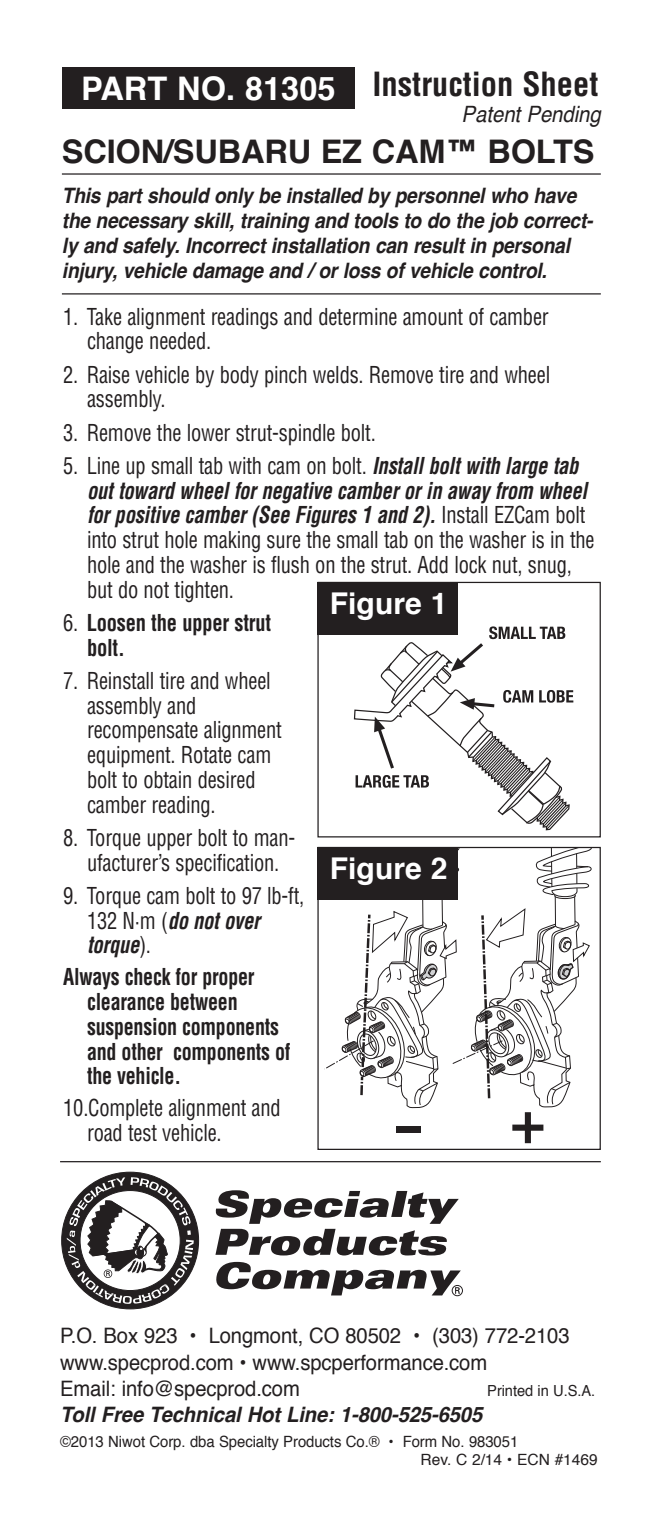
<style>
.page{position:relative;width:661px;height:1530px;background:#fff}
.page>*{position:absolute;margin:0;border:0;box-sizing:border-box;transform-origin:0 0}
.t1{font:700 condensed 32.5px "Helvetica";color:#231f20}
.t2{font:700 32.5px "Helvetica";letter-spacing:-.005em;color:#231f20}
.t3{font:700 30px "Helvetica";color:#fff}
.t4{font:condensed 22.75px/24.8px "Helvetica";letter-spacing:-.01em;color:#231f20;scale:.9 1}
.t5{font:700 condensed 22.75px/24.8px "Helvetica";letter-spacing:-.015em;color:#231f20;scale:.88 1}
.t6{font:700 condensed 22.75px/24.8px "Helvetica";letter-spacing:-.015em;color:#231f20;scale:.9 1}
.t7{font:italic 22.5px "Helvetica";color:#231f20;scale:.9 1}
.t8{font:italic 700 21.25px/25px "Helvetica";letter-spacing:-.01em;color:#231f20;scale:.9 1}
.t9{font:21.25px/26.2px "Helvetica";letter-spacing:-.005em;color:#231f20;scale:.95 1}
.t10{font:italic 700 21.25px "Helvetica";letter-spacing:-.01em;color:#231f20;scale:.95 1}
.t11{font:15.5px/17.5px "Helvetica";letter-spacing:-.005em;color:#231f20;scale:.96 1}
.t12{font:15.25px "Helvetica";letter-spacing:-.005em;color:#231f20;scale:.96 1}
.s1{font-stretch:normal;color:#fff}
.s2{font-weight:700;font-style:italic}
.s3{font-weight:400}
</style>
<div class="page">
<div style="left:62px;top:1172px;width:136px;height:137px;background:#231f20;border-radius:50%"></div>
<svg style="left:215px;top:1190px;width:243px;height:66px"></svg>
<svg style="left:216px;top:1262px;width:246px;height:34px"></svg>
<svg style="left:67px;top:1177px;width:127px;height:127px"></svg>
<hr style="left:62px;top:173px;width:538px;height:2px;background:#231f20">
<hr style="left:62px;top:293px;width:538px;height:2px;background:#231f20">
<hr style="left:60px;top:1161px;width:540px;height:1px;background:#231f20">
<div style="left:62px;top:68px;width:292px;height:41px;background:#231f20"></div>
<svg style="left:353px;top:626px;width:220px;height:205px"></svg>
<div style="left:317px;top:582px;width:283px;height:255px;border:1px solid #231f20"></div>
<svg style="left:323px;top:849px;width:269px;height:295px"></svg>
<div style="left:317px;top:847px;width:283px;height:303px;border:1px solid #231f20"></div>
<div style="left:317px;top:582px;width:140px;height:52px;background:#231f20"></div>
<div style="left:317px;top:847px;width:140px;height:52px;background:#231f20"></div>
<h1 class="t1" style="left:81px;top:66px;width:518px"><span class="s1">PART NO. 81305</span> Instruction Sheet</h1>
<p class="t7" style="left:461px;top:105px;width:156px">Patent Pending</p>
<h1 class="t2" style="left:62px;top:138px;width:533px">SCION/SUBARU EZ CAM™ BOLTS</h1>
<p class="t8" style="left:62px;top:185px;width:589px">This part should only be installed by personnel who have the necessary skill, training and tools to do the job correct&shy;ly and safely. Incorrect installation can result in personal injury, vehicle damage and / or loss of vehicle control.</p>
<p class="t4" style="left:87px;top:304px;width:514px;text-indent:-24px">1. Take alignment readings and determine amount of camber change needed.</p>
<p class="t4" style="left:87px;top:362px;width:515px;text-indent:-24px">2. Raise vehicle by body pinch welds. Remove tire and wheel assembly.</p>
<p class="t4" style="left:63px;top:420px;width:348px">3. Remove the lower strut-spindle bolt.</p>
<p class="t4" style="left:87px;top:454px;width:565px;text-indent:-24px">5. Line up small tab with cam on bolt. <span class="s2">Install bolt with large tab out toward wheel for negative camber or in away from wheel for positive camber (See Figures 1 and 2).</span> Install EZCam bolt into strut hole making sure the small tab on the washer is in the hole and the washer is flush on the strut. Add lock nut, snug, but do not tighten.</p>
<p class="t6" style="left:87px;top:611px;width:206px;text-indent:-24px"><span class="s3">6.</span> Loosen the upper strut bolt.</p>
<p class="t4" style="left:87px;top:669px;width:218px;text-indent:-24px">7. Reinstall tire and wheel assembly and recompensate alignment equipment. Rotate cam bolt to obtain desired camber reading.</p>
<p class="t4" style="left:63px;top:826px;width:259px;text-align:center">8. Torque upper bolt to man&shy;ufacturer’s specification.</p>
<p class="t4" style="left:87px;top:884px;width:243px;text-indent:-24px">9. Torque cam bolt to 97 lb-ft,<br>132 N·m (<span class="s2">do not over torque</span>).</p>
<p class="t5" style="left:87px;top:965px;width:232px;text-indent:-24px">Always check for proper clearance between suspension components and other components of the vehicle.</p>
<p class="t4" style="left:87px;top:1096px;width:217px;text-indent:-24px">10.Complete alignment and road test vehicle.</p>
<h2 class="t3" style="left:329px;top:591px;width:119px">FIGURE 1</h2>
<h2 class="t3" style="left:329px;top:856px;width:119px">FIGURE 2</h2>
<p class="t9" style="left:60px;top:1325px;width:537px">P.O. Box 923 • Longmont, CO 80502 • (303) 772-2103 www.specprod.com • www.spcperformance.com<br>Email: info@specprod.com</p>
<p class="t12" style="left:487px;top:1384px;width:114px">Printed in U.S.A.</p>
<p class="t10" style="left:60px;top:1406px;width:445px">Toll Free Technical Hot Line: 1-800-525-6505</p>
<p class="t11" style="left:420px;top:1434px;width:186px;text-indent:-360px">©2013 Niwot Corp. dba Specialty Products Co.® • Form No. 983051<br>Rev. C 2/14 • ECN #1469</p>
</div>
